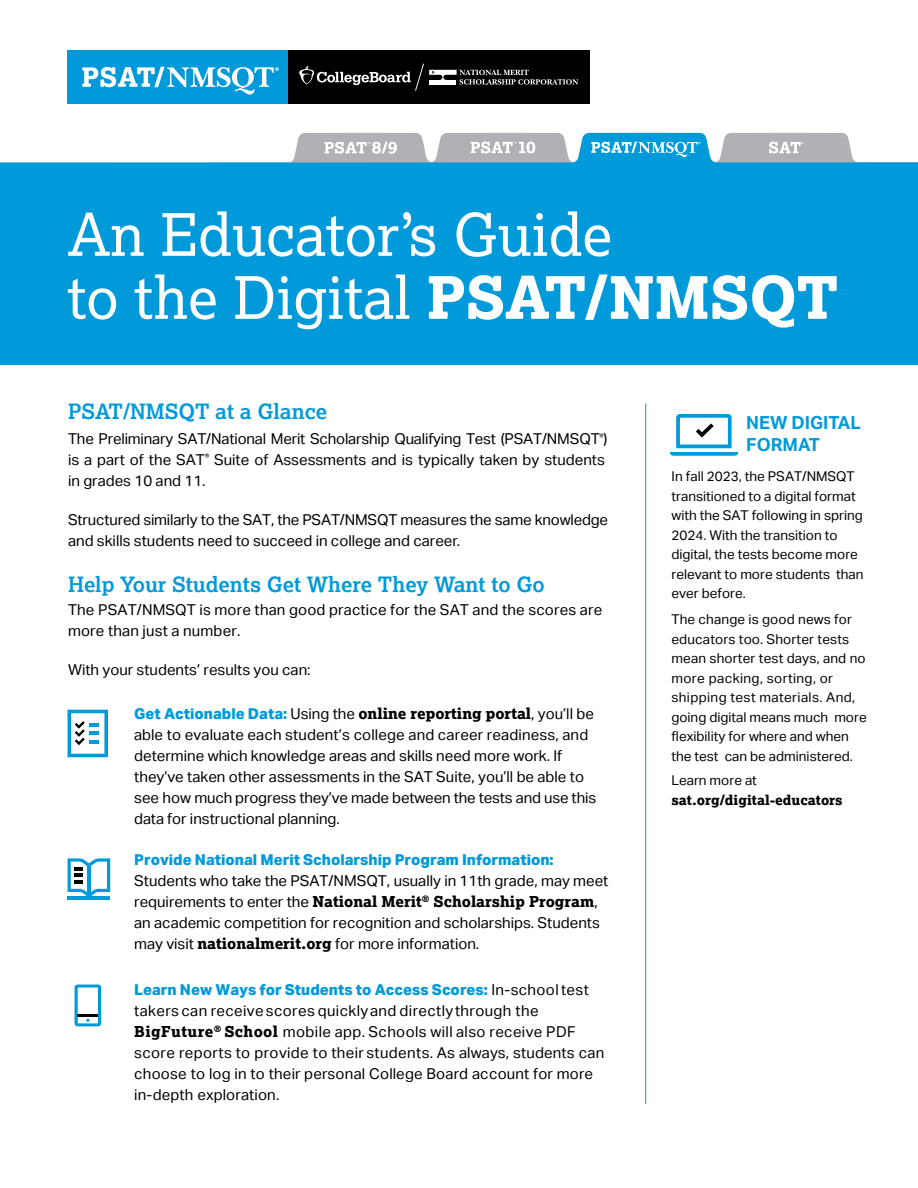
<style>
.page{position:relative;width:918px;height:1188px;background:#fff}
.page>*{position:absolute;margin:0;border:0;box-sizing:border-box;transform-origin:0 0}
.t1{font:58.5px/63px "Lexia";color:#fff}
.Body_Text__Middle{font:700 21px "Lexia";color:#009ada}
.SB_Head{font:700 18px/21.6px "Aktiv Grotesk";color:#009ada}
.Middle__Level_1_blue{font:15px/21px "Aktiv Grotesk";color:#000}
.Body_Text__Middle-2{font:15px/21px "Aktiv Grotesk";color:#000}
.Middle__Level_1_blue-2{font:15px/21px "Aktiv Grotesk";letter-spacing:.025em;color:#000}
.t2{font:13.5px/19.5px "Aktiv Grotesk";color:#000}
.t3{font:800 13.5px/20.1px "Lexia";color:#000}
.s1{font-weight:800}
.s2{font-weight:800;color:#009ada}
.s3{font-family:"Lexia";font-weight:800}
.s4{font-weight:800;color:#009ad9}
.s5{font-style:inherit}
.s6{font-family:"Aktiv Grotesk";font-weight:400}
</style>
<div class="page">
<hr style="left:645px;top:404px;width:1px;height:700px;background:#009ada">
<svg style="left:670px;top:414px;width:68px;height:42px"></svg>
<div style="left:288px;top:50px;width:302px;height:54px;background:#000"></div>
<div style="left:68px;top:50px;width:220px;height:54px;background:#009ada"></div>
<svg style="left:82px;top:67px;width:197px;height:28px"></svg>
<svg style="left:299px;top:64px;width:279px;height:27px"></svg>
<svg style="left:0;top:133px;width:918px;height:32px"></svg>
<svg style="left:68px;top:710px;width:40px;height:47px"></svg>
<hr style="left:68px;top:896px;width:42px;height:3px;background:#009ada">
<svg style="left:68px;top:858px;width:42px;height:38px"></svg>
<div style="left:0;top:165px;width:918px;height:200px;background:#009ada"></div>
<svg style="left:75px;top:985px;width:26px;height:41px"></svg>
<p class="t1" style="left:68px;top:202px;width:773px">An Educator’s Guide<br>to the Digital <span class="s1">PSAT/NMSQT</span></p>
<p class="Body_Text__Middle" style="left:68px;top:398px;width:261px">PSAT/NMSQT at a Glance</p>
<p class="Body_Text__Middle-2" style="left:68px;top:429px;width:541px">The Preliminary SAT/National Merit Scholarship Qualifying Test (PSAT/NMSQT<sup>®</sup>) is a part of the SAT<sup>®</sup> Suite of Assessments and is typically taken by students in grades 10 and 11.</p>
<p class="Body_Text__Middle-2" style="left:68px;top:510px;width:542px">Structured similarly to the SAT, the PSAT/NMSQT measures the same knowledge and skills students need to succeed in college and career.</p>
<p class="Body_Text__Middle" style="left:68px;top:571px;width:478px">Help Your Students Get Where They Want to Go</p>
<p class="Body_Text__Middle-2" style="left:68px;top:600px;width:536px">The PSAT/NMSQT is more than good practice for the SAT and the scores are more than just a number.</p>
<p class="Body_Text__Middle-2" style="left:68px;top:660px;width:244px">With your students’ results you can:</p>
<p class="Middle__Level_1_blue" style="left:134px;top:703px;width:463px"><span class="s2">Get Actionable Data:</span> Using the <span class="s3">online reporting portal</span>, you’ll be able to evaluate each student’s college and career readiness, and determine which knowledge areas and skills need more work. If they’ve taken other assessments in the SAT Suite, you’ll be able to see how much progress they’ve made between the tests and use this data for instructional planning.</p>
<p class="Middle__Level_1_blue" style="left:134px;top:850px;width:476px"><span class="s2">Provide National Merit Scholarship Program Information:<br></span>Students who take the PSAT/NMSQT, usually in 11th grade, may meet requirements to enter the <span class="s3">National Merit</span><sup>®</sup> <span class="s3">Scholarship Program</span>, an academic competition for recognition and scholarships. Students may visit <span class="s3">nationalmerit.org</span> for more information.</p>
<p class="Middle__Level_1_blue-2" style="left:134px;top:979px;width:472px"><span class="s4">Learn New Ways for Students to Access Scores:</span> In-school test takers can receive scores quicklyand directly through the <span class="s3">BigFuture</span><sup>®</sup> <span class="s3">School</span> mobile app. Schools will also receive PDF score reports to provide to their students. As always, students can choose to log in to their personal College Board account for more in-depth exploration.</p>
<p class="SB_Head" style="left:746px;top:412px;width:116px">NEW DIGITAL<br>FORMAT</p>
<p class="t2" style="left:671px;top:467px;width:194px"><span class="s5">I</span>n fall 2023, the PSAT/NMSQT <span class="s5">transitioned to a</span> digital <span class="s5">format with t</span>he SAT follow<span class="s5">ing</span> in spring<br>2024. With the transition to digital, the tests become more relevant to more students than ever before.</p>
<p class="t2" style="left:671px;top:610px;width:197px">The change is good news for educators too. Shorter tests mean shorter test days, and no more packing, sorting, or shipping test materials. And, going digital means much more flexibility for where and when the test can be administered.</p>
<p class="t3" style="left:671px;top:770px;width:173px"><span class="s6">Learn more at </span>sat.org/digital-educators</p>
</div>
